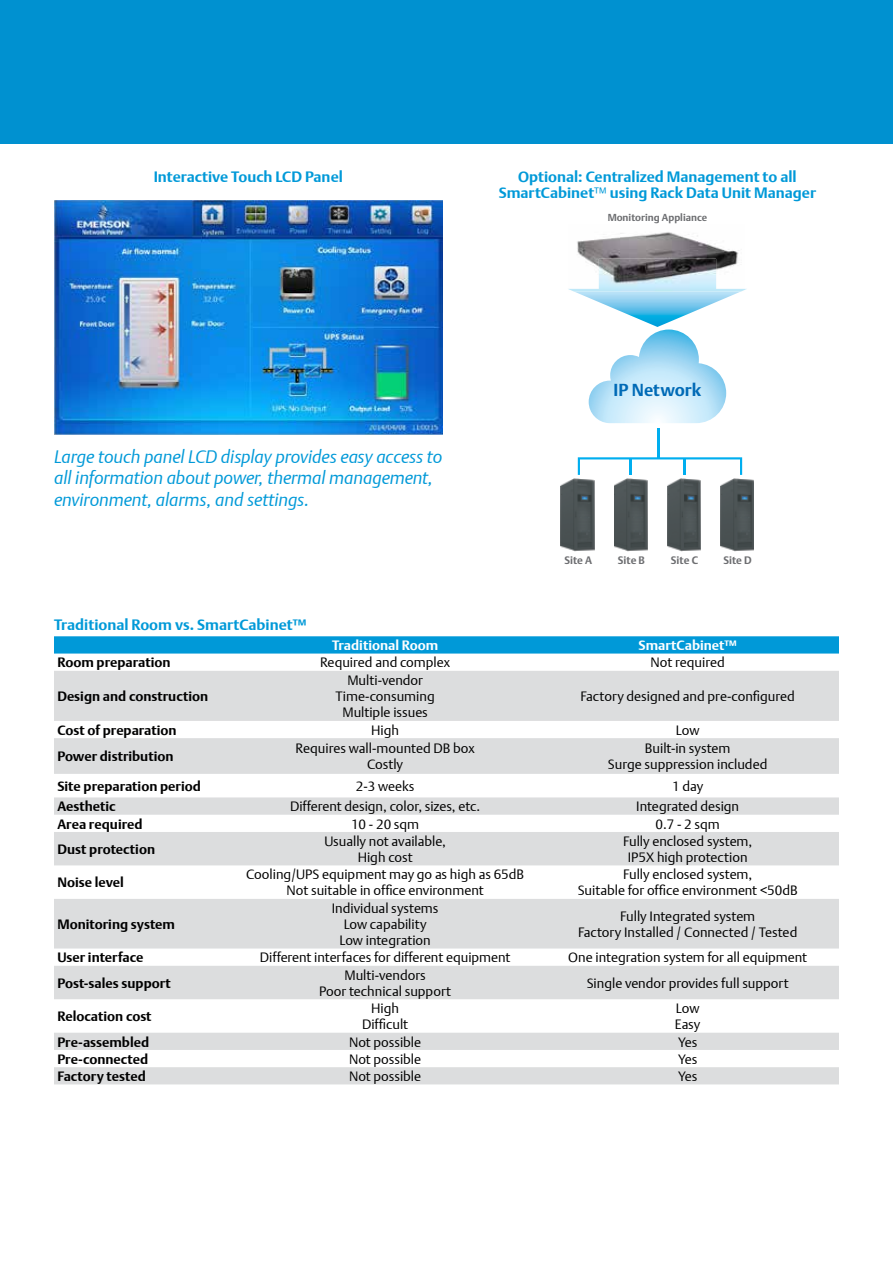
<style>
.page{position:relative;width:893px;height:1263px;background:#fff}
.page>*{position:absolute;margin:0;border:0;box-sizing:border-box;transform-origin:0 0}
.t1{font:italic 18px/21.6px "DTL Argo T Light";letter-spacing:-.005em;color:#0099d8}
.t2{font:700 17.25px "DTL Argo T";color:#006ab6}
.t3{font:700 15px/16.5px "DTL Argo T";color:#0099d8;text-align:center}
.t4{font:13.5px/16.2px "DTL Argo T Light";color:#000;text-align:center}
.t5{font:700 13.5px "DTL Argo T";color:#000}
.t6{font:700 13.5px "DTL Argo T";color:#fff}
.t7{font:700 10.8px "DTL Argo T";color:#6d6e71}
.t8{font:700 10.05px "DTL Argo T";color:#6d6e71}
.s1{font-family:"DTL Argo T Light";font-weight:400}
</style>
<div class="page">
<div style="left:0;top:0;width:893px;height:143px;background:#0091d0"></div>
<div style="left:54px;top:636px;width:785px;height:17px;background:#0099d8"></div>
<svg style="left:54px;top:671px;width:785px;height:413px;fill:#dcddde"></svg>
<img style="left:54px;top:200px;width:389px;height:234px">
<svg style="left:568px;top:289px;width:178px;height:134px"></svg>
<img style="left:561px;top:479px;width:34px;height:73px">
<img style="left:614px;top:479px;width:34px;height:73px">
<img style="left:667px;top:479px;width:34px;height:73px">
<img style="left:720px;top:479px;width:34px;height:73px">
<hr style="left:657px;top:428px;width:2px;height:31px;background:#00aeef">
<svg style="left:578px;top:457px;width:164px;height:18px"></svg>
<img style="left:577px;top:232px;width:162px;height:27px">
<img style="left:569px;top:259px;width:176px;height:32px">
<p class="t3" style="left:154px;top:168px;width:191px">Interactive Touch LCD Panel</p>
<p class="t3" style="left:499px;top:168px;width:319px">Optional: Centralized Management to all<br>SmartCabinet<span class="s1">™</span> using Rack Data Unit Manager</p>
<p class="t8" style="left:608px;top:212px;width:101px">Monitoring Appliance</p>
<h1 class="t1" style="left:54px;top:445px;width:390px">Large touch panel LCD display provides easy access to all information about power, thermal management, environment, alarms, and settings.</h1>
<p class="t3" style="left:54px;top:617px;width:254px">Traditional Room vs. SmartCabinet™</p>
<p class="t2" style="left:613px;top:380px;width:89px">IP Network</p>
<p class="t7" style="left:564px;top:553px;width:29px">Site A</p>
<p class="t7" style="left:618px;top:553px;width:29px">Site B</p>
<p class="t7" style="left:671px;top:553px;width:29px">Site C</p>
<p class="t7" style="left:723px;top:553px;width:30px">Site D</p>
<p class="t6" style="left:332px;top:637px;width:108px">Traditional Room</p>
<p class="t6" style="left:639px;top:637px;width:100px">SmartCabinet™</p>
<p class="t5" style="left:57px;top:655px;width:115px">Room preparation</p>
<p class="t4" style="left:320px;top:654px;width:132px">Required and complex</p>
<p class="t4" style="left:651px;top:654px;width:76px">Not required</p>
<p class="t5" style="left:57px;top:688px;width:152px">Design and construction</p>
<p class="t4" style="left:336px;top:672px;width:101px">Multi-vendor<br>Time-consuming<br>Multiple issues</p>
<p class="t4" style="left:580px;top:688px;width:216px">Factory designed and pre-configured</p>
<p class="t5" style="left:57px;top:722px;width:121px">Cost of preparation</p>
<p class="t4" style="left:371px;top:722px;width:29px">High</p>
<p class="t4" style="left:676px;top:722px;width:25px">Low</p>
<p class="t5" style="left:57px;top:748px;width:118px">Power distribution</p>
<p class="t4" style="left:296px;top:740px;width:180px">Requires wall-mounted DB box<br>Costly</p>
<p class="t4" style="left:608px;top:740px;width:161px">Built-in system<br>Surge suppression included</p>
<p class="t5" style="left:57px;top:778px;width:145px">Site preparation period</p>
<p class="t4" style="left:356px;top:778px;width:60px">2-3 weeks</p>
<p class="t4" style="left:672px;top:778px;width:32px">1 day</p>
<p class="t5" style="left:57px;top:798px;width:60px">Aesthetic</p>
<p class="t4" style="left:290px;top:798px;width:192px">Different design, color, sizes, etc.</p>
<p class="t4" style="left:636px;top:798px;width:104px">Integrated design</p>
<p class="t5" style="left:57px;top:816px;width:87px">Area required</p>
<p class="t4" style="left:351px;top:815px;width:70px">10 - 20 sqm</p>
<p class="t4" style="left:655px;top:815px;width:66px">0.7 - 2 sqm</p>
<p class="t5" style="left:57px;top:841px;width:99px">Dust protection</p>
<p class="t4" style="left:324px;top:833px;width:123px">Usually not available,<br>High cost</p>
<p class="t4" style="left:623px;top:833px;width:131px">Fully enclosed system,<br>IP5X high protection</p>
<p class="t5" style="left:57px;top:874px;width:68px">Noise level</p>
<p class="t4" style="left:246px;top:866px;width:280px">Cooling/UPS equipment may go as high as 65dB<br>Not suitable in office environment</p>
<p class="t4" style="left:578px;top:866px;width:221px">Fully enclosed system,<br>Suitable for office environment &lt;50dB</p>
<p class="t5" style="left:57px;top:916px;width:119px">Monitoring system</p>
<p class="t4" style="left:332px;top:900px;width:108px">Individual systems<br>Low capability<br>Low integration</p>
<p class="t4" style="left:578px;top:908px;width:221px">Fully Integrated system<br>Factory Installed / Connected / Tested</p>
<p class="t5" style="left:57px;top:949px;width:88px">User interface</p>
<p class="t4" style="left:260px;top:949px;width:252px">Different interfaces for different equipment</p>
<p class="t4" style="left:568px;top:949px;width:240px">One integration system for all equipment</p>
<p class="t5" style="left:57px;top:975px;width:115px">Post-sales support</p>
<p class="t4" style="left:319px;top:967px;width:133px">Multi-vendors<br>Poor technical support</p>
<p class="t4" style="left:587px;top:975px;width:203px">Single vendor provides full support</p>
<p class="t5" style="left:57px;top:1008px;width:96px">Relocation cost</p>
<p class="t4" style="left:362px;top:1000px;width:48px">High<br>Difficult</p>
<p class="t4" style="left:675px;top:1000px;width:27px;text-align:left">Low<br>Easy</p>
<p class="t5" style="left:57px;top:1034px;width:93px">Pre-assembled</p>
<p class="t4" style="left:349px;top:1033px;width:74px">Not possible</p>
<p class="t4" style="left:678px;top:1033px;width:21px">Yes</p>
<p class="t5" style="left:57px;top:1051px;width:92px">Pre-connected</p>
<p class="t4" style="left:349px;top:1051px;width:74px">Not possible</p>
<p class="t4" style="left:678px;top:1051px;width:21px">Yes</p>
<p class="t5" style="left:57px;top:1068px;width:90px">Factory tested</p>
<p class="t4" style="left:349px;top:1068px;width:74px">Not possible</p>
<p class="t4" style="left:678px;top:1068px;width:21px">Yes</p>
</div>
